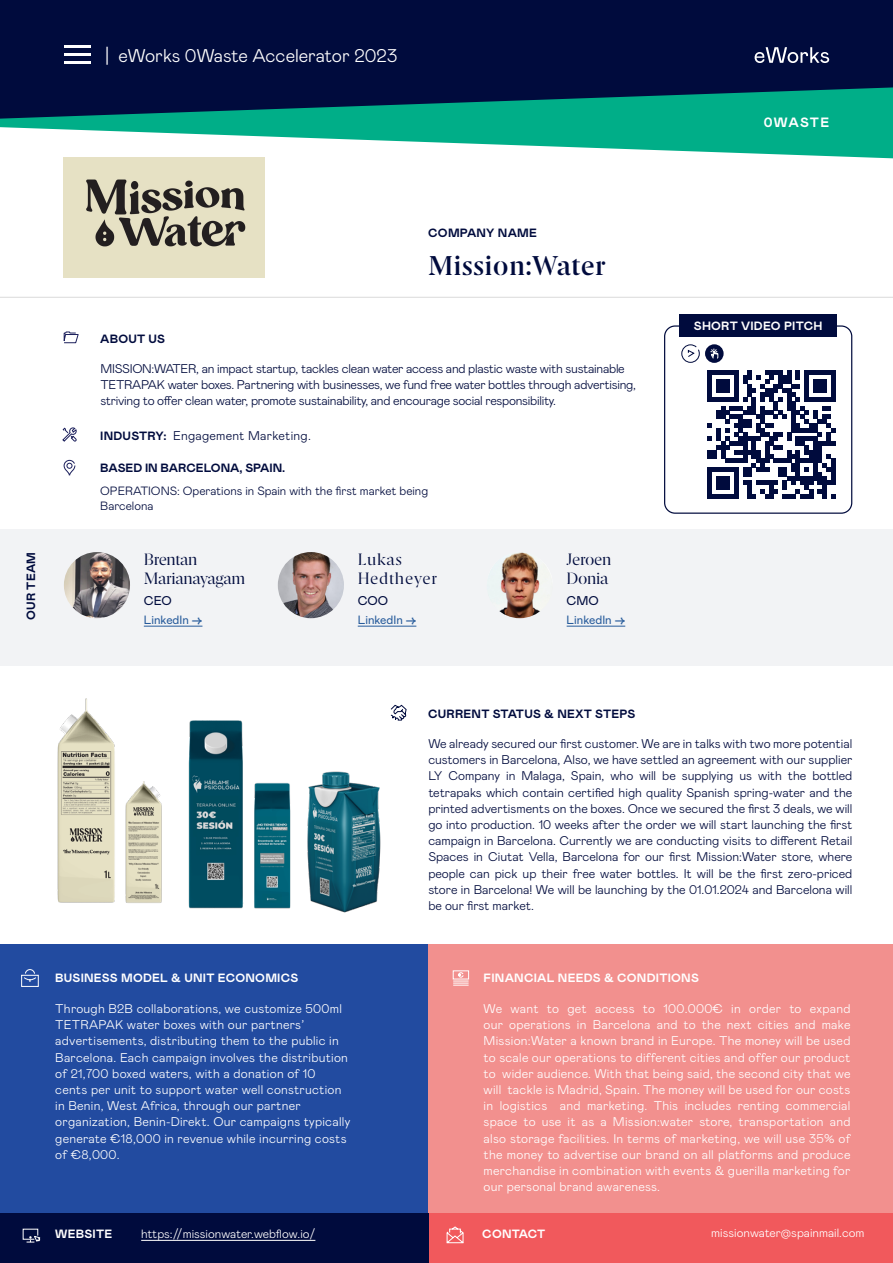
<style>
.page{position:relative;width:893px;height:1263px;background:#fff}
.page>*{position:absolute;margin:0;border:0;box-sizing:border-box;transform-origin:0 0}
.t1{font:700 27px "Esade";letter-spacing:.02em;color:#000b3d}
.t2{font:300 18.3px "Mabry Pro";color:#fff}
.t3{font:16.35px/19.6px "Esade";letter-spacing:-.02em;color:#000b3d}
.t4{font:16.35px/19.6px "Esade";letter-spacing:.05em;color:#000b3d}
.t5{font:700 13.5px "Mabry Pro";letter-spacing:.09em;color:#fff}
.t6{font:12.75px "Mabry Pro";color:#000b3d}
.t7{font:300 12.6px/16.2px "Mabry Pro";letter-spacing:.02em;color:#fff}
.t8{font:300 12.6px/16.2px "Mabry Pro";letter-spacing:-.02em;color:#000b3d;text-align:justify}
.t9{font:300 12.6px "Mabry Pro";letter-spacing:.02em;color:#000b3d}
.t10{font:700 12px "Mabry Pro";letter-spacing:.02em;color:#fff}
.t11{font:300 12px/14.4px "Mabry Pro";color:#000b3d}
.t12{font:300 12px "Mabry Pro";color:#fff}
.t13{font:700 12px "Mabry Pro";letter-spacing:.02em;color:#000b3d}
.t14{font:12px "Mabry Pro";color:#275b9b}
.t15{font:700 12px "Mabry Pro";color:#000b3d}
.t16{font:700 12px "Mabry Pro";color:#fff}
.s1{font-weight:700;font-size:12px}
.s2{font-weight:500}
</style>
<div class="page">
<svg style="left:0;top:119px;width:893px;height:40px;fill:#00ae88"></svg>
<svg style="left:0;top:0;width:893px;height:119px;fill:#000b3d"></svg>
<hr style="left:64px;top:45px;width:26px;height:3px;background:#fff">
<hr style="left:64px;top:53px;width:26px;height:3px;background:#fff">
<hr style="left:64px;top:61px;width:26px;height:2px;background:#fff">
<svg style="left:755px;top:47px;width:74px;height:16px"></svg>
<svg style="left:64px;top:331px;width:15px;height:13px"></svg>
<div style="left:0;top:530px;width:893px;height:136px;background:#f2f3f5"></div>
<svg style="left:391px;top:704px;width:16px;height:17px"></svg>
<hr style="left:0;top:297px;width:893px;height:1px;background:#dadada">
<svg style="left:63px;top:460px;width:13px;height:15px"></svg>
<div style="left:0;top:944px;width:428px;height:270px;background:#224ba0"></div>
<div style="left:428px;top:944px;width:465px;height:270px;background:#f2908e"></div>
<div style="left:428px;top:1214px;width:465px;height:49px;background:#f1595c"></div>
<svg style="left:446px;top:1226px;width:18px;height:18px"></svg>
<div style="left:0;top:1214px;width:428px;height:49px;background:#000b3d"></div>
<svg style="left:23px;top:1228px;width:17px;height:15px"></svg>
<hr style="left:141px;top:1240px;width:174px;height:1px;background:#fff">
<svg style="left:452px;top:970px;width:17px;height:16px"></svg>
<svg style="left:21px;top:969px;width:18px;height:18px"></svg>
<svg style="left:62px;top:427px;width:15px;height:15px"></svg>
<svg style="left:63px;top:158px;width:201px;height:120px;fill:#e6e1c4"></svg>
<img style="left:307px;top:771px;width:74px;height:142px">
<img style="left:254px;top:783px;width:37px;height:126px">
<img style="left:188px;top:720px;width:56px;height:189px">
<img style="left:140px;top:782px;width:22px;height:121px">
<img style="left:57px;top:698px;width:83px;height:205px">
<img style="left:64px;top:552px;width:66px;height:66px;border-radius:33px">
<hr style="left:144px;top:626px;width:58px;height:1px;background:#275b9b">
<img style="left:278px;top:552px;width:66px;height:66px;border-radius:33px">
<hr style="left:358px;top:626px;width:58px;height:1px;background:#275b9b">
<img style="left:487px;top:552px;width:66px;height:66px;border-radius:33px">
<hr style="left:567px;top:626px;width:58px;height:1px;background:#275b9b">
<div style="left:664px;top:325px;width:188px;height:189px;border:1px solid #000b3d;border-radius:10px"></div>
<div style="left:679px;top:314px;width:158px;height:22px;background:#000b3d"></div>
<svg style="left:681px;top:344px;width:19px;height:19px"></svg>
<svg style="left:708px;top:371px;width:127px;height:127px"></svg>
<svg style="left:705px;top:344px;width:19px;height:19px"></svg>
<svg style="left:710px;top:348px;width:8px;height:11px"></svg>
<h2 class="t2" style="left:105px;top:43px;width:294px">| eWorks 0Waste Accelerator 2023</h2>
<p class="t5" style="left:764px;top:112px;width:67px">0WASTE</p>
<p class="t13" style="left:22px;top:620px;width:70px;rotate:-90deg">OUR TEAM</p>
<p class="t13" style="left:428px;top:224px;width:110px">COMPANY NAME</p>
<p class="t13" style="left:100px;top:330px;width:66px">ABOUT US</p>
<h1 class="t1" style="left:428px;top:247px;width:179px">Mission:Water</h1>
<p class="t8" style="left:100px;top:360px;width:537px;text-align:left">MISSION:WATER, an impact startup, tackles clean water access and plastic waste with sustainable<br>TETRAPAK water boxes. Partnering with businesses, we fund free water bottles through advertising, striving to offer clean water, promote sustainability, and encourage social responsibility.</p>
<p class="t9" style="left:100px;top:427px;width:212px"><span class="s1">INDUSTRY:</span> Engagement Marketing.</p>
<p class="t15" style="left:100px;top:460px;width:187px">BASED IN BARCELONA, SPAIN.</p>
<p class="t11" style="left:100px;top:483px;width:329px">OPERATIONS: Operations in Spain with the first market being<br>Barcelona</p>
<p class="t3" style="left:144px;top:548px;width:103px">Brentan<br>Marianayagam</p>
<p class="t6" style="left:144px;top:591px;width:29px">CEO</p>
<p class="t14" style="left:144px;top:611px;width:60px">LinkedIn <span class="s2">→</span></p>
<p class="t4" style="left:358px;top:548px;width:81px">Lukas<br>Hedtheyer</p>
<p class="t6" style="left:358px;top:591px;width:32px">COO</p>
<p class="t14" style="left:358px;top:611px;width:60px">LinkedIn <span class="s2">→</span></p>
<p class="t3" style="left:567px;top:548px;width:46px">Jeroen<br>Donia</p>
<p class="t6" style="left:567px;top:591px;width:34px">CMO</p>
<p class="t14" style="left:567px;top:611px;width:60px">LinkedIn <span class="s2">→</span></p>
<p class="t10" style="left:694px;top:317px;width:130px">SHORT VIDEO PITCH</p>
<p class="t13" style="left:428px;top:705px;width:209px">CURRENT STATUS &amp; NEXT STEPS</p>
<p class="t10" style="left:55px;top:969px;width:245px">BUSINESS MODEL &amp; UNIT ECONOMICS</p>
<p class="t7" style="left:55px;top:1000px;width:297px">Through B2B collaborations, we customize 500ml TETRAPAK water boxes with our partners’ advertisements, distributing them to the public in Barcelona. Each campaign involves the distribution of 21,700 boxed waters, with a donation of 10 cents per unit to support water well construction in Benin, West Africa, through our partner organization, Benin-Direkt. Our campaigns typically generate €18,000 in revenue while incurring costs of €8,000.</p>
<p class="t8" style="left:428px;top:735px;width:426px">We already secured our first customer. We are in talks with two more potential customers in Barcelona, Also, we have settled an agreement with our supplier LY Company in Malaga, Spain, who will be supplying us with the bottled tetrapaks which contain certified high quality Spanish spring-water and the printed advertisments on the boxes. Once we secured the first 3 deals, we will go into production. 10 weeks after the order we will start launching the first campaign in Barcelona. Currently we are conducting visits to different Retail Spaces in Ciutat Vella, Barcelona for our first Mission:Water store, where people can pick up their free water bottles. It will be the first zero-priced store in Barcelona! We will be launching by the 01.01.2024 and Barcelona will be our first market.</p>
<p class="t10" style="left:484px;top:969px;width:217px">FINANCIAL NEEDS &amp; CONDITIONS</p>
<p class="t7" style="left:484px;top:1000px;width:368px;text-align:justify">We want to get access to 100.000€ in order to expand our operations in Barcelona and to the next cities and make Mission:Water a known brand in Europe. The money will be used to scale our operations to different cities and offer our product to wider audience. With that being said, the second city that we will tackle is Madrid, Spain. The money will be used for our costs in logistics and marketing. This includes renting commercial space to use it as a Mission:water store, transportation and also storage facilities. In terms of marketing, we will use 35% of the money to advertise our brand on all platforms and produce merchandise in combination with events &amp; guerilla marketing for our personal brand awareness.</p>
<p class="t10" style="left:55px;top:1225px;width:58px">WEBSITE</p>
<p class="t12" style="left:141px;top:1226px;width:176px">https://missionwater.webflow.io/</p>
<p class="t16" style="left:482px;top:1225px;width:65px">CONTACT</p>
<p class="t12" style="left:711px;top:1225px;width:155px">missionwater@spainmail.com</p>
</div>
